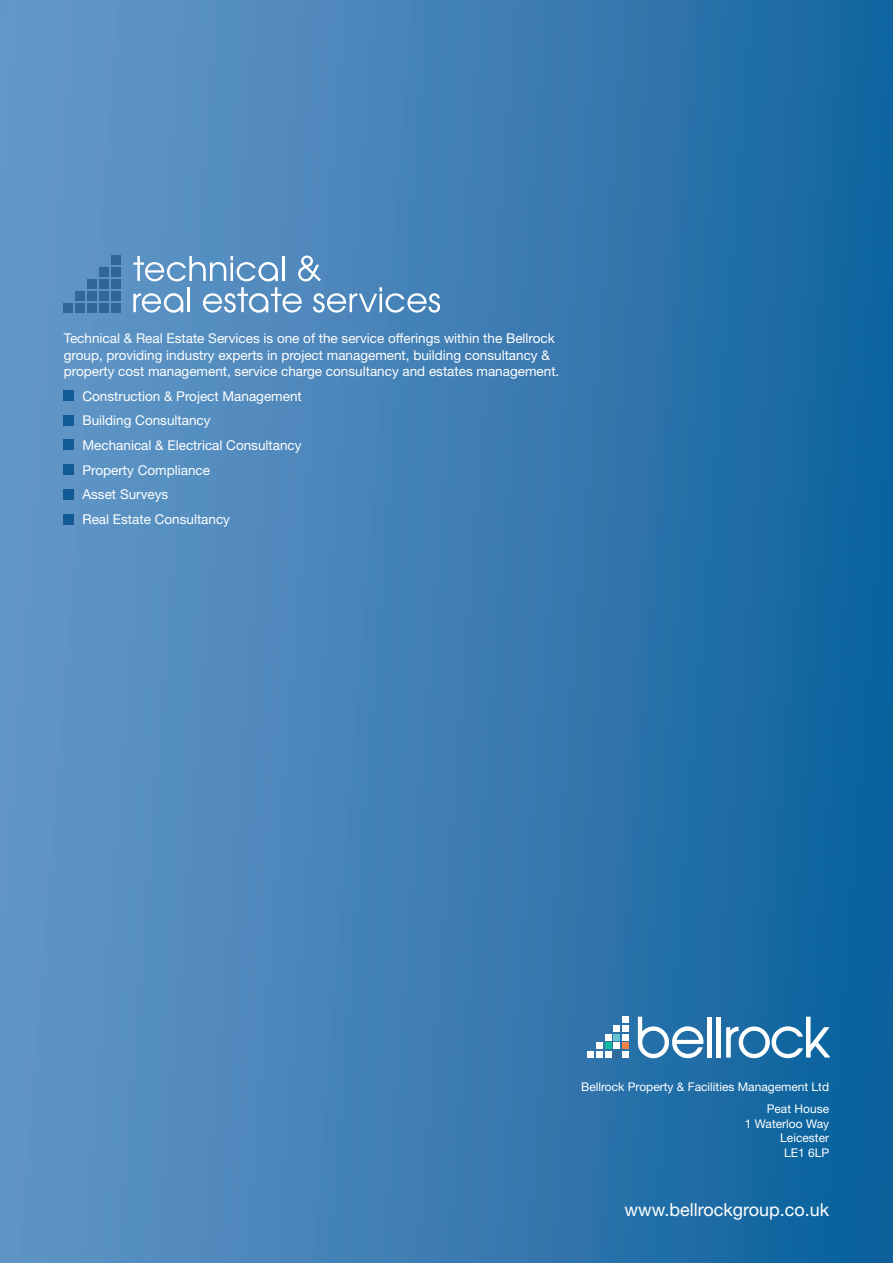
<style>
.page{position:relative;width:893px;height:1263px;background:#fff}
.page>*{position:absolute;margin:0;border:0;box-sizing:border-box;transform-origin:0 0}
.t1{font:18px "Helvetica Neue LT Pro";color:#fff}
.t2{font:13.5px/24.8px "Helvetica Neue LT Pro";color:#fff}
.t3{font:12px/14.4px "Helvetica Neue LT Pro";color:#fff;text-align:right}
</style>
<div class="page">
<div style="left:0;top:0;width:893px;height:1263px;background:linear-gradient(to right,#6898c9,#12639e)"></div>
<div style="left:64px;top:390px;width:10px;height:11px;background:#125a96"></div>
<div style="left:64px;top:415px;width:10px;height:10px;background:#125a96"></div>
<div style="left:64px;top:440px;width:10px;height:10px;background:#125a96"></div>
<div style="left:64px;top:464px;width:10px;height:11px;background:#125a96"></div>
<div style="left:64px;top:489px;width:10px;height:10px;background:#125a96"></div>
<div style="left:64px;top:514px;width:10px;height:10px;background:#125a96"></div>
<hr style="left:282px;top:256px;width:3px;height:25px;background:#fff">
<svg style="left:298px;top:256px;width:23px;height:25px"></svg>
<hr style="left:188px;top:287px;width:2px;height:25px;background:#fff">
<svg style="left:313px;top:287px;width:127px;height:26px"></svg>
<svg style="left:133px;top:256px;width:145px;height:25px"></svg>
<svg style="left:203px;top:287px;width:99px;height:26px"></svg>
<svg style="left:133px;top:293px;width:50px;height:20px"></svg>
<div style="left:64px;top:303px;width:9px;height:9px;background:#2f6798"></div>
<div style="left:76px;top:303px;width:9px;height:9px;background:#2f6798"></div>
<div style="left:76px;top:291px;width:9px;height:9px;background:#2f6798"></div>
<div style="left:88px;top:303px;width:9px;height:9px;background:#2f6798"></div>
<div style="left:88px;top:291px;width:9px;height:9px;background:#2f6798"></div>
<div style="left:88px;top:279px;width:9px;height:9px;background:#2f6798"></div>
<div style="left:100px;top:303px;width:9px;height:9px;background:#2f6798"></div>
<div style="left:100px;top:291px;width:9px;height:9px;background:#2f6798"></div>
<div style="left:100px;top:279px;width:9px;height:9px;background:#2f6798"></div>
<div style="left:100px;top:267px;width:9px;height:9px;background:#2f6798"></div>
<div style="left:112px;top:303px;width:9px;height:9px;background:#2f6798"></div>
<div style="left:112px;top:291px;width:9px;height:9px;background:#2f6798"></div>
<div style="left:112px;top:279px;width:9px;height:9px;background:#2f6798"></div>
<div style="left:112px;top:267px;width:9px;height:9px;background:#2f6798"></div>
<div style="left:112px;top:255px;width:9px;height:9px;background:#2f6798"></div>
<div style="left:587px;top:1051px;width:7px;height:7px;background:#fff"></div>
<div style="left:596px;top:1051px;width:7px;height:7px;background:#fff"></div>
<div style="left:596px;top:1042px;width:7px;height:7px;background:#fff"></div>
<div style="left:605px;top:1051px;width:6px;height:7px;background:#fff"></div>
<div style="left:605px;top:1042px;width:6px;height:7px;background:#14ba9f"></div>
<svg style="left:605px;top:1034px;width:6px;height:6px"></svg>
<div style="left:613px;top:1051px;width:7px;height:7px;background:#316898"></div>
<div style="left:613px;top:1042px;width:7px;height:7px;background:#fff"></div>
<div style="left:613px;top:1034px;width:7px;height:6px;background:#67c5d2"></div>
<div style="left:613px;top:1025px;width:7px;height:7px;background:#fff"></div>
<div style="left:622px;top:1051px;width:7px;height:7px;background:#fff"></div>
<div style="left:622px;top:1042px;width:7px;height:7px;background:#f58248"></div>
<div style="left:622px;top:1034px;width:7px;height:6px;background:#fff"></div>
<div style="left:622px;top:1025px;width:7px;height:7px;background:#fff"></div>
<div style="left:622px;top:1016px;width:7px;height:7px;background:#fff"></div>
<svg style="left:638px;top:1017px;width:65px;height:41px"></svg>
<hr style="left:707px;top:1017px;width:4px;height:40px;background:#fff">
<hr style="left:717px;top:1017px;width:4px;height:40px;background:#fff">
<svg style="left:726px;top:1017px;width:103px;height:41px"></svg>
<p class="t2" style="left:64px;top:330px;width:497px;line-height:16.2px">Technical &amp; Real Estate Services is one of the service offerings within the Bellrock group, providing industry experts in project management, building consultancy &amp; property cost management, service charge consultancy and estates management.</p>
<p class="t2" style="left:82px;top:383px;width:221px">Construction &amp; Project Management<br>Building Consultancy<br>Mechanical &amp; Electrical Consultancy<br>Property Compliance<br>Asset Surveys<br>Real Estate Consultancy</p>
<p class="t3" style="left:581px;top:1074px;width:250px;line-height:23px">Bellrock Property &amp; Facilities Management Ltd<br>Peat House</p>
<p class="t3" style="left:745px;top:1116px;width:86px">1 Waterloo Way<br>Leicester<br>LE1 6LP</p>
<h1 class="t1" style="left:624px;top:1199px;width:206px">www.bellrockgroup.co.uk</h1>
</div>
